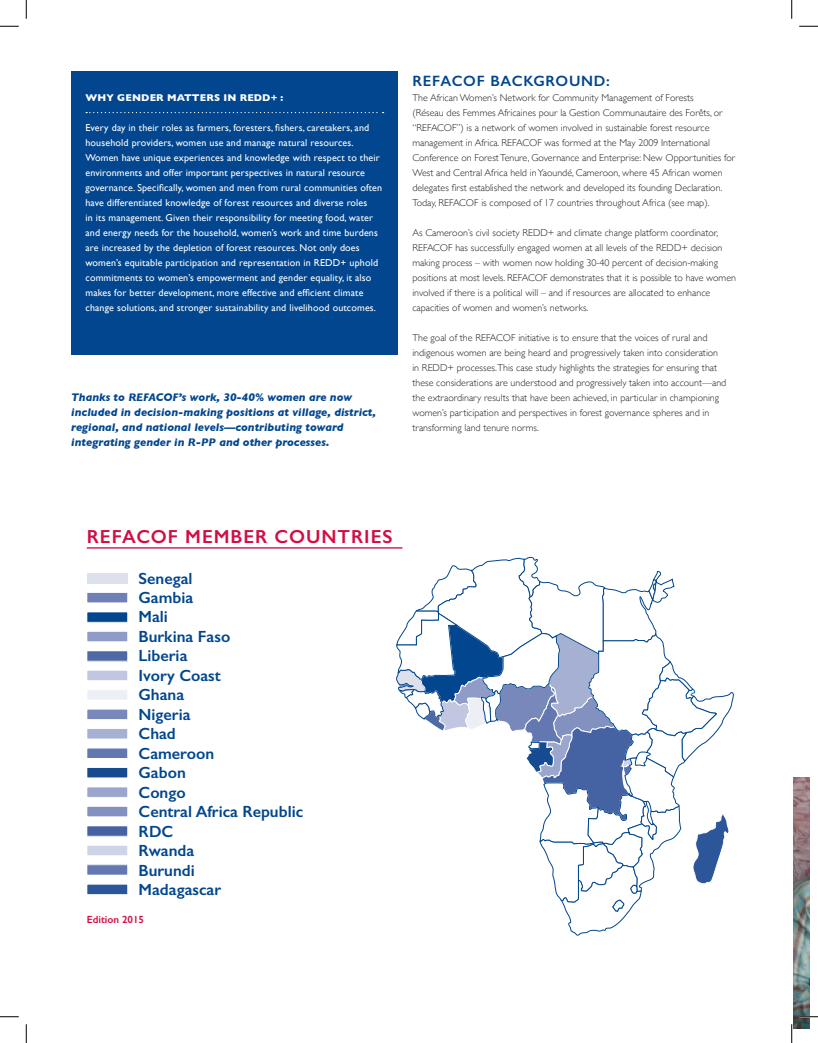
<style>
.page{position:relative;width:818px;height:1043px;background:#fff}
.page>*{position:absolute;margin:0;border:0;box-sizing:border-box;transform-origin:0 0}
.t1{font:600 18.88px "Gill Sans";letter-spacing:.05em;color:#d20d44}
.t2{font:600 16.25px/19.5px "Gill Sans";color:#01468e}
.t3{font:600 15px "Gill Sans";letter-spacing:.05em;color:#01468e}
.t4{font:italic 700 11.25px/15px "Gill Sans";color:#01468e}
.t5{font:600 10.5px "Gill Sans";color:#d20d44}
.t6{font:300 10px/15px "Gill Sans";color:#231f20}
.t7{font:10px/15px "Gill Sans";letter-spacing:.015em;color:#fff}
.t8{font:700 10px "Gill Sans";letter-spacing:.015em;color:#fff}
</style>
<div class="page">
<div style="left:71px;top:71px;width:326px;height:284px;background:#01468e"></div>
<svg style="left:86px;top:112px;width:297px;height:1px"></svg>
<svg style="left:396px;top:556px;width:338px;height:380px"></svg>
<div style="left:87px;top:573px;width:41px;height:10px;background:#dde1ee"></div>
<div style="left:87px;top:592px;width:41px;height:11px;background:#6e80b6"></div>
<div style="left:86px;top:592px;width:42px;height:11px;border:1px solid #fff"></div>
<div style="left:87px;top:612px;width:41px;height:10px;background:#01468e"></div>
<div style="left:86px;top:611px;width:42px;height:11px;border:1px solid #fff"></div>
<div style="left:87px;top:631px;width:41px;height:11px;background:#8f9cc7"></div>
<div style="left:86px;top:631px;width:42px;height:11px;border:1px solid #fff"></div>
<div style="left:87px;top:650px;width:41px;height:11px;background:#4e6aa6"></div>
<div style="left:86px;top:650px;width:42px;height:11px;border:1px solid #fff"></div>
<div style="left:87px;top:884px;width:41px;height:10px;background:#2c569a"></div>
<div style="left:86px;top:883px;width:42px;height:12px;border:1px solid #fff"></div>
<div style="left:87px;top:864px;width:41px;height:11px;background:#6378b0"></div>
<div style="left:86px;top:864px;width:42px;height:11px;border:1px solid #fff"></div>
<div style="left:87px;top:845px;width:41px;height:10px;background:#ced3e7"></div>
<div style="left:86px;top:845px;width:42px;height:11px;border:1px solid #fff"></div>
<div style="left:87px;top:825px;width:41px;height:11px;background:#4563a2"></div>
<div style="left:86px;top:825px;width:42px;height:11px;border:1px solid #fff"></div>
<div style="left:87px;top:806px;width:41px;height:10px;background:#8291c0"></div>
<div style="left:86px;top:806px;width:42px;height:11px;border:1px solid #fff"></div>
<div style="left:87px;top:787px;width:41px;height:10px;background:#9aa6cd"></div>
<div style="left:86px;top:786px;width:42px;height:11px;border:1px solid #fff"></div>
<div style="left:87px;top:767px;width:41px;height:11px;background:#164b91"></div>
<div style="left:86px;top:767px;width:42px;height:11px;border:1px solid #fff"></div>
<div style="left:87px;top:748px;width:41px;height:10px;background:#6378b0"></div>
<div style="left:86px;top:747px;width:42px;height:11px;border:1px solid #fff"></div>
<div style="left:87px;top:728px;width:41px;height:11px;background:#a5b0d3"></div>
<div style="left:86px;top:728px;width:42px;height:11px;border:1px solid #fff"></div>
<div style="left:87px;top:709px;width:41px;height:10px;background:#7888ba"></div>
<div style="left:86px;top:708px;width:42px;height:12px;border:1px solid #fff"></div>
<div style="left:87px;top:689px;width:41px;height:11px;background:#edeff6"></div>
<div style="left:86px;top:689px;width:42px;height:11px;border:1px solid #fff"></div>
<div style="left:87px;top:670px;width:41px;height:10px;background:#c1c7e0"></div>
<div style="left:86px;top:670px;width:42px;height:11px;border:1px solid #fff"></div>
<hr style="left:87px;top:547px;width:315px;height:1px;background:#d20d44">
<img style="left:793px;top:777px;width:16px;height:251px">
<svg style="left:0;top:25px;width:19px;height:2px"></svg>
<svg style="left:799px;top:25px;width:19px;height:2px"></svg>
<svg style="left:0;top:1016px;width:19px;height:1px"></svg>
<svg style="left:799px;top:1015px;width:19px;height:2px"></svg>
<svg style="left:25px;top:0;width:2px;height:19px"></svg>
<svg style="left:25px;top:1024px;width:2px;height:18px"></svg>
<svg style="left:791px;top:0;width:1px;height:19px"></svg>
<svg style="left:791px;top:1024px;width:1px;height:18px"></svg>
<p class="t8" style="left:85px;top:90px;width:199px">WHY GENDER MATTERS IN REDD+ :</p>
<p class="t7" style="left:85px;top:120px;width:298px">Every day in their roles as farmers, foresters, fishers, caretakers, and household providers, women use and manage natural resources.<br>Women have unique experiences and knowledge with respect to their environments and offer important perspectives in natural resource governance. Specifically, women and men from rural communities often have differentiated knowledge of forest resources and diverse roles<br>in its management. Given their responsibility for meeting food, water and energy needs for the household, women’s work and time burdens are increased by the depletion of forest resources. Not only does women’s equitable participation and representation in REDD+ uphold commitments to women’s empowerment and gender equality, it also makes for better development, more effective and efficient climate change solutions, and stronger sustainability and livelihood outcomes.</p>
<p class="t4" style="left:71px;top:390px;width:306px">Thanks to REFACOF’s work, 30-40% women are now included in decision-making positions at village, district, regional, and national levels—contributing toward integrating gender in R-PP and other processes.</p>
<h3 class="t3" style="left:412px;top:72px;width:199px">REFACOF BACKGROUND:</h3>
<p class="t6" style="left:412px;top:90px;width:324px">The African Women’s Network for Community Management of Forests<br>(Réseau des Femmes Africaines pour la Gestion Communautaire des Forêts, or “REFACOF”) is a network of women involved in sustainable forest resource management in Africa. REFACOF was formed at the May 2009 International Conference on Forest Tenure, Governance and Enterprise: New Opportunities for West and Central Africa held in Yaoundé, Cameroon, where 45 African women delegates first established the network and developed its founding Declaration.<br>Today, REFACOF is composed of 17 countries throughout Africa (see map).</p>
<p class="t6" style="left:412px;top:225px;width:325px">As Cameroon’s civil society REDD+ and climate change platform coordinator, REFACOF has successfully engaged women at all levels of the REDD+ decision making process – with women now holding 30-40 percent of decision-making positions at most levels. REFACOF demonstrates that it is possible to have women involved if there is a political will – and if resources are allocated to enhance capacities of women and women’s networks.</p>
<p class="t6" style="left:412px;top:330px;width:315px">The goal of the REFACOF initiative is to ensure that the voices of rural and indigenous women are being heard and progressively taken into consideration in REDD+ processes.This case study highlights the strategies for ensuring that these considerations are understood and progressively taken into account—and the extraordinary results that have been achieved, in particular in championing women’s participation and perspectives in forest governance spheres and in transforming land tenure norms.</p>
<h1 class="t1" style="left:87px;top:525px;width:307px">REFACOF MEMBER COUNTRIES</h1>
<h2 class="t2" style="left:138px;top:568px;width:166px">Senegal<br>Gambia<br>Mali<br>Burkina Faso<br>Liberia<br>Ivory Coast<br>Ghana<br>Nigeria<br>Chad<br>Cameroon<br>Gabon<br>Congo<br>Central Africa Republic<br>RDC<br>Rwanda<br>Burundi<br>Madagascar</h2>
<p class="t5" style="left:87px;top:912px;width:59px">Edition 2015</p>
</div>
